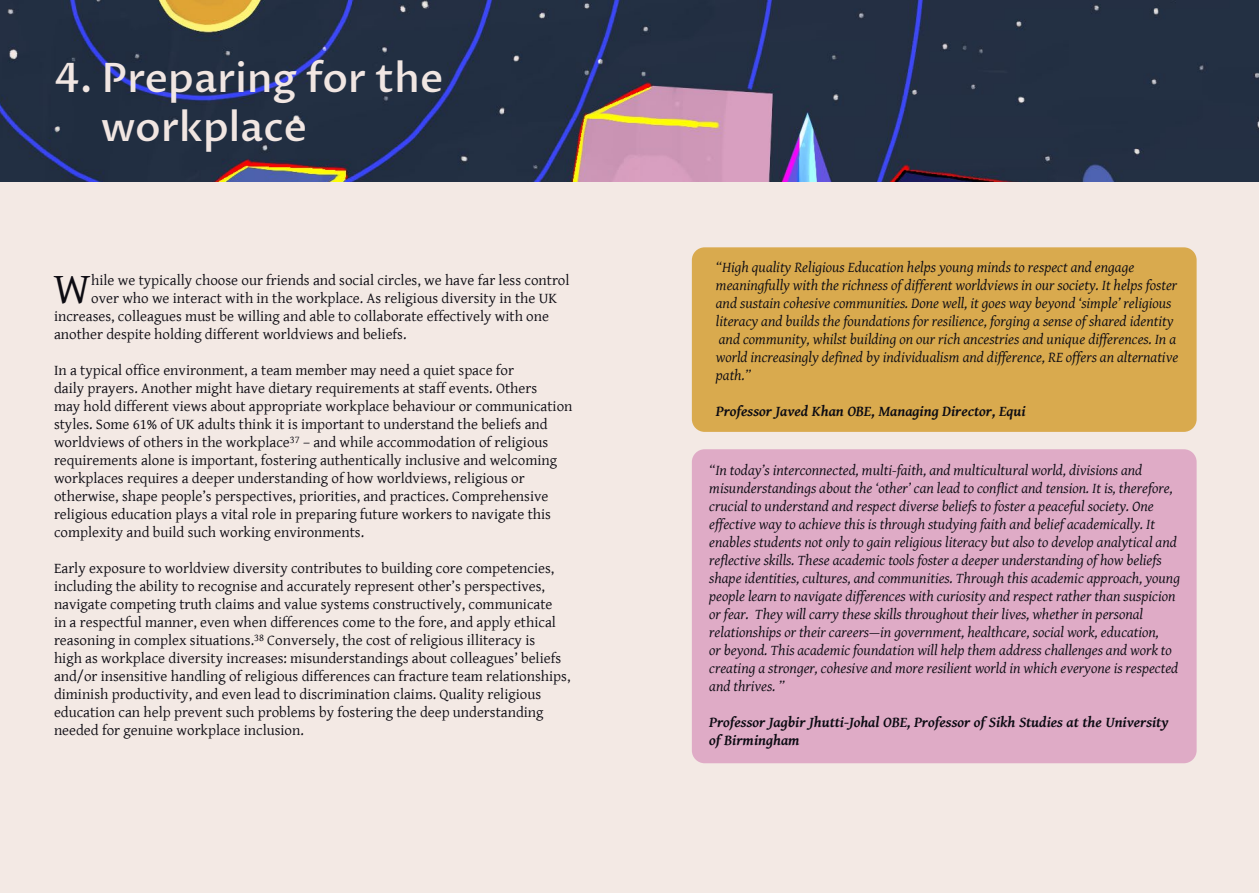
<style>
.page{position:relative;width:1259px;height:893px;background:#f3e9e4}
.page>*{position:absolute;margin:0;border:0;box-sizing:border-box;transform-origin:0 0}
.t1{font:44.25px "Gentium Basic";color:#0c0b12}
.t2{font:500 40.5px/48.6px "Proza Libre";color:#f1e6e2}
.t3{font:15px/18px "Gentium Basic";color:#0c0b12}
.t4{font:italic 15px/18px "Gentium Basic";color:#0b0a12}
.t5{font:italic 700 15px/18px "Gentium Basic";color:#0b0a12}
</style>
<div class="page">
<img style="left:0;top:0;width:1259px;height:182px">
<div style="left:692px;top:247px;width:504px;height:185px;background:#d9aa4e;border-radius:13px"></div>
<div style="left:692px;top:449px;width:504px;height:314px;background:#dfabc6;border-radius:13px"></div>
<h2 class="t2" style="left:101px;top:54px;width:344px;text-indent:-47px">4. Preparing for the workplace</h2>
<h1 class="t1" style="left:54px;top:256px;width:39px">W</h1>
<p class="t3" style="left:91px;top:271px;width:480px">hile we typically choose our friends and social circles, we have far less control</p>
<p class="t3" style="left:91px;top:289px;width:467px">over who we interact with in the workplace. As religious diversity in the UK</p>
<p class="t3" style="left:54px;top:307px;width:496px">increases, colleagues must be willing and able to collaborate effectively with one</p>
<p class="t3" style="left:54px;top:325px;width:354px">another despite holding different worldviews and beliefs.</p>
<p class="t3" style="left:54px;top:361px;width:520px">In a typical office environment, a team member may need a quiet space for<br>daily prayers. Another might have dietary requirements at staff events. Others<br>may hold different views about appropriate workplace behaviour or communication styles. Some 61% of UK adults think it is important to understand the beliefs and worldviews of others in the workplace<sup>37</sup> – and while accommodation of religious requirements alone is important, fostering authentically inclusive and welcoming workplaces requires a deeper understanding of how worldviews, religious or otherwise, shape people’s perspectives, priorities, and practices. Comprehensive religious education plays a vital role in preparing future workers to navigate this complexity and build such working environments.</p>
<p class="t3" style="left:54px;top:559px;width:518px">Early exposure to worldview diversity contributes to building core competencies, including the ability to recognise and accurately represent other’s perspectives, navigate competing truth claims and value systems constructively, communicate<br>in a respectful manner, even when differences come to the fore, and apply ethical reasoning in complex situations.<sup>38</sup> Conversely, the cost of religious illiteracy is<br>high as workplace diversity increases: misunderstandings about colleagues’ beliefs and/or insensitive handling of religious differences can fracture team relationships, diminish productivity, and even lead to discrimination claims. Quality religious education can help prevent such problems by fostering the deep understanding needed for genuine workplace inclusion.</p>
<p class="t4" style="left:716px;top:258px;width:464px">“High quality Religious Education helps young minds to respect and engage meaningfully with the richness of different worldviews in our society. It helps foster and sustain cohesive communities. Done well, it goes way beyond ‘simple’ religious literacy and builds the foundations for resilience, forging a sense of shared identity and community, whilst building on our rich ancestries and unique differences. In a world increasingly defined by individualism and difference, RE offers an alternative path.”</p>
<p class="t5" style="left:716px;top:402px;width:311px">Professor Javed Khan OBE, Managing Director, Equi</p>
<p class="t4" style="left:709px;top:461px;width:472px">“In today’s interconnected, multi-faith, and multicultural world, divisions and misunderstandings about the ‘other’ can lead to conflict and tension. It is, therefore, crucial to understand and respect diverse beliefs to foster a peaceful society. One effective way to achieve this is through studying faith and belief academically. It enables students not only to gain religious literacy but also to develop analytical and reflective skills. These academic tools foster a deeper understanding of how beliefs shape identities, cultures, and communities. Through this academic approach, young people learn to navigate differences with curiosity and respect rather than suspicion or fear. They will carry these skills throughout their lives, whether in personal relationships or their careers—in government, healthcare, social work, education,<br>or beyond. This academic foundation will help them address challenges and work to creating a stronger, cohesive and more resilient world in which everyone is respected and thrives. ”</p>
<p class="t5" style="left:709px;top:713px;width:461px">Professor Jagbir Jhutti-Johal OBE, Professor of Sikh Studies at the University of Birmingham</p>
</div>
